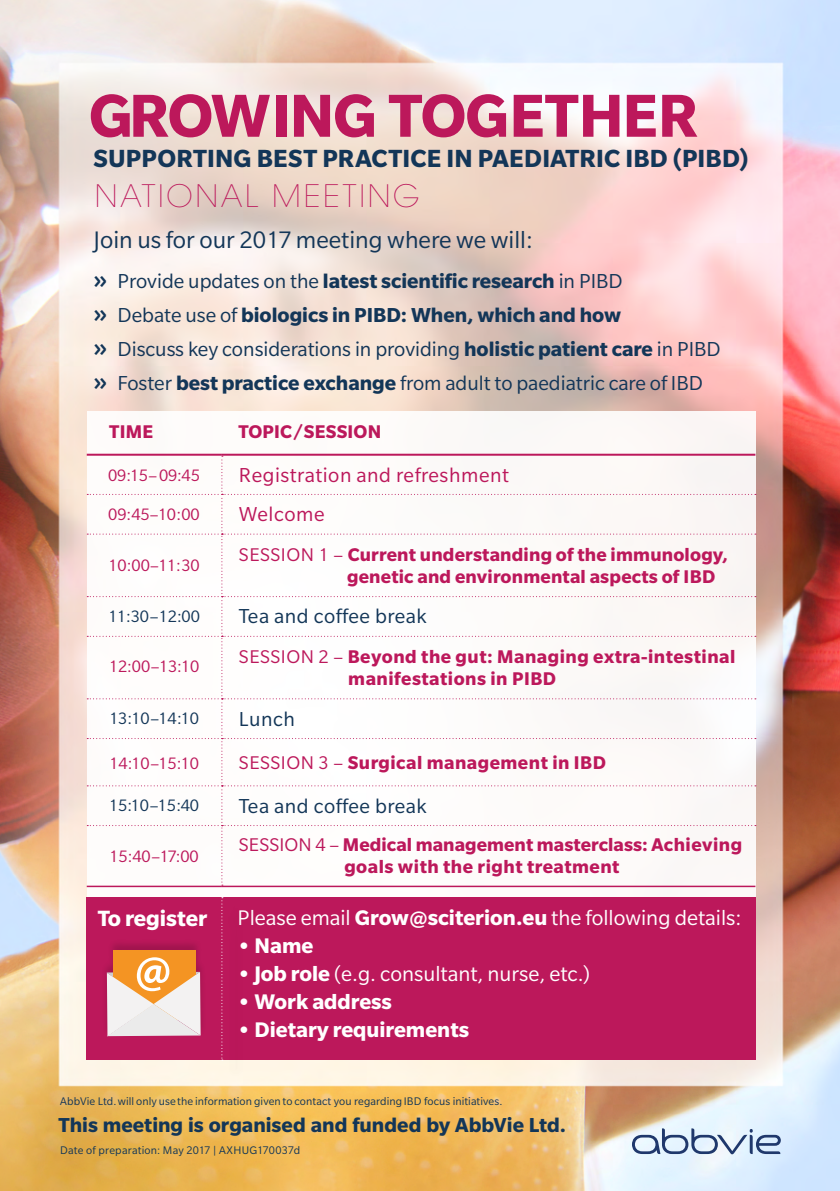
<style>
.page{position:relative;width:840px;height:1191px;background:#fff}
.page>*{position:absolute;margin:0;border:0;box-sizing:border-box;transform-origin:0 0}
.t1{font:700 66px "Slate Std";letter-spacing:-.02em;color:#bc185b}
.t2{font:200 30.8px "ITC Avant Garde Std";letter-spacing:.09em;color:#bc185b}
.t3{font:700 27px "Slate Std";letter-spacing:.01em;color:#133658}
.t4{font:26px "Slate Std";color:#133658}
.t5{font:700 24px "Slate Std";color:#fff}
.t6{font:23px "Slate Std";color:#fff}
.t7{font:700 23px "Slate Std";color:#fff}
.t8{font:22px/34px "Slate Std";color:#133658}
.t9{font:700 22px "Slate Std";color:#133658}
.t10{font:22px "Slate Std";letter-spacing:.025em;color:#133658}
.t11{font:22px "Slate Std";letter-spacing:.025em;color:#bc185b}
.t12{font:700 20px/22px "Slate Std";letter-spacing:.01em;color:#bc185b}
.t13{font:18px "Slate Std";color:#bc185b}
.t14{font:18px "Slate Std";color:#133658}
.t15{font:12px "Slate Std";letter-spacing:.005em;color:#133658}
.s1{font-weight:700;font-size:26px}
.s2{font-weight:700}
.s3{font-weight:400}
</style>
<div class="page">
<img style="left:0;top:0;width:839px;height:1191px">
<div style="left:87px;top:411px;width:667px;height:564px;background:#fff"></div>
<svg style="left:631px;top:1128px;width:149px;height:26px"></svg>
<hr style="left:87px;top:454px;width:135px;height:2px;background:#bc185b">
<hr style="left:222px;top:454px;width:533px;height:2px;background:#bc185b">
<svg style="left:87px;top:456px;width:668px;height:429px"></svg>
<hr style="left:87px;top:885px;width:135px;height:2px;background:#bc185b">
<hr style="left:222px;top:885px;width:533px;height:2px;background:#bc185b">
<div style="left:86px;top:897px;width:669px;height:162px;background:#bc185b"></div>
<div style="left:225px;top:903px;width:21px;height:179px;background:#000;opacity:.75"></div>
<svg style="left:221px;top:897px;width:2px;height:163px"></svg>
<div style="left:101px;top:938px;width:105px;height:98px;background:#000;opacity:.15"></div>
<div style="left:113px;top:950px;width:83px;height:69px;background:#f49423"></div>
<svg style="left:106px;top:957px;width:94px;height:79px"></svg>
<h1 class="t1" style="left:89px;top:80px;width:610px">GROWING TOGETHER</h1>
<h3 class="t3" style="left:93px;top:143px;width:656px">SUPPORTING BEST PRACTICE IN PAEDIATRIC IBD (PIBD)</h3>
<h2 class="t2" style="left:95px;top:178px;width:326px">NATIONAL MEETING</h2>
<h3 class="t4" style="left:93px;top:226px;width:440px">Join us for our 2017 meeting where we will:</h3>
<p class="t8" style="left:93px;top:264px;width:628px"><span class="s1">»</span> Provide updates on the <span class="s2">latest scientific research</span> in PIBD<br><span class="s1">»</span> Debate use of <span class="s2">biologics in PIBD: When, which and how<br></span><span class="s1">»</span> Discuss key considerations in providing <span class="s2">holistic patient care</span> in PIBD <span class="s1">»</span> Foster <span class="s2">best practice exchange</span> from adult to paediatric care of IBD</p>
<p class="t12" style="left:109px;top:421px;width:45px">TIME</p>
<p class="t12" style="left:238px;top:421px;width:144px">TOPIC/SESSION</p>
<p class="t13" style="left:108px;top:466px;width:93px">09:15– 09:45</p>
<p class="t11" style="left:239px;top:463px;width:271px">Registration and refreshment</p>
<p class="t13" style="left:108px;top:505px;width:93px">09:45–10:00</p>
<p class="t11" style="left:239px;top:503px;width:87px">Welcome</p>
<p class="t13" style="left:108px;top:556px;width:93px">10:00–11:30</p>
<p class="t12" style="left:347px;top:543px;width:382px;text-indent:-108px"><span class="s3">SESSION 1 –</span> Current understanding of the immunology, genetic and environmental aspects of IBD</p>
<p class="t14" style="left:108px;top:607px;width:93px">11:30–12:00</p>
<p class="t10" style="left:239px;top:605px;width:189px">Tea and coffee break</p>
<p class="t13" style="left:109px;top:657px;width:92px">12:00–13:10</p>
<p class="t12" style="left:348px;top:645px;width:388px;text-indent:-109px"><span class="s3">SESSION 2 –</span> Beyond the gut: Managing extra-intestinal manifestations in PIBD</p>
<p class="t14" style="left:109px;top:709px;width:91px">13:10–14:10</p>
<p class="t8" style="left:239px;top:701px;width:57px">Lunch</p>
<p class="t13" style="left:109px;top:753px;width:91px">14:10–15:10</p>
<p class="t12" style="left:239px;top:751px;width:368px"><span class="s3">SESSION 3 –</span> Surgical management in IBD</p>
<p class="t14" style="left:109px;top:796px;width:92px">15:10–15:40</p>
<p class="t10" style="left:239px;top:794px;width:189px">Tea and coffee break</p>
<p class="t13" style="left:109px;top:846px;width:91px">15:40–17:00</p>
<p class="t12" style="left:344px;top:833px;width:399px;text-indent:-105px"><span class="s3">SESSION 4 –</span> Medical management masterclass: Achieving goals with the right treatment</p>
<p class="t6" style="left:237px;top:906px;width:505px">Please email <span class="s2">Grow@sciterion.eu</span> the following details:</p>
<p class="t7" style="left:237px;top:933px;width:77px">• Name</p>
<p class="t6" style="left:237px;top:962px;width:353px"><span class="s2">• Job role</span> (e.g. consultant, nurse, etc.)</p>
<p class="t7" style="left:237px;top:989px;width:156px">• Work address</p>
<p class="t7" style="left:237px;top:1017px;width:233px">• Dietary requirements</p>
<p class="t5" style="left:98px;top:905px;width:111px">To register</p>
<p class="t15" style="left:60px;top:1095px;width:443px">AbbVie Ltd. will only use the information given to contact you regarding IBD focus initiatives.</p>
<p class="t9" style="left:58px;top:1112px;width:509px">This meeting is organised and funded by AbbVie Ltd.</p>
<p class="t15" style="left:60px;top:1143px;width:241px">Date of preparation: May 2017 | AXHUG170037d</p>
</div>
